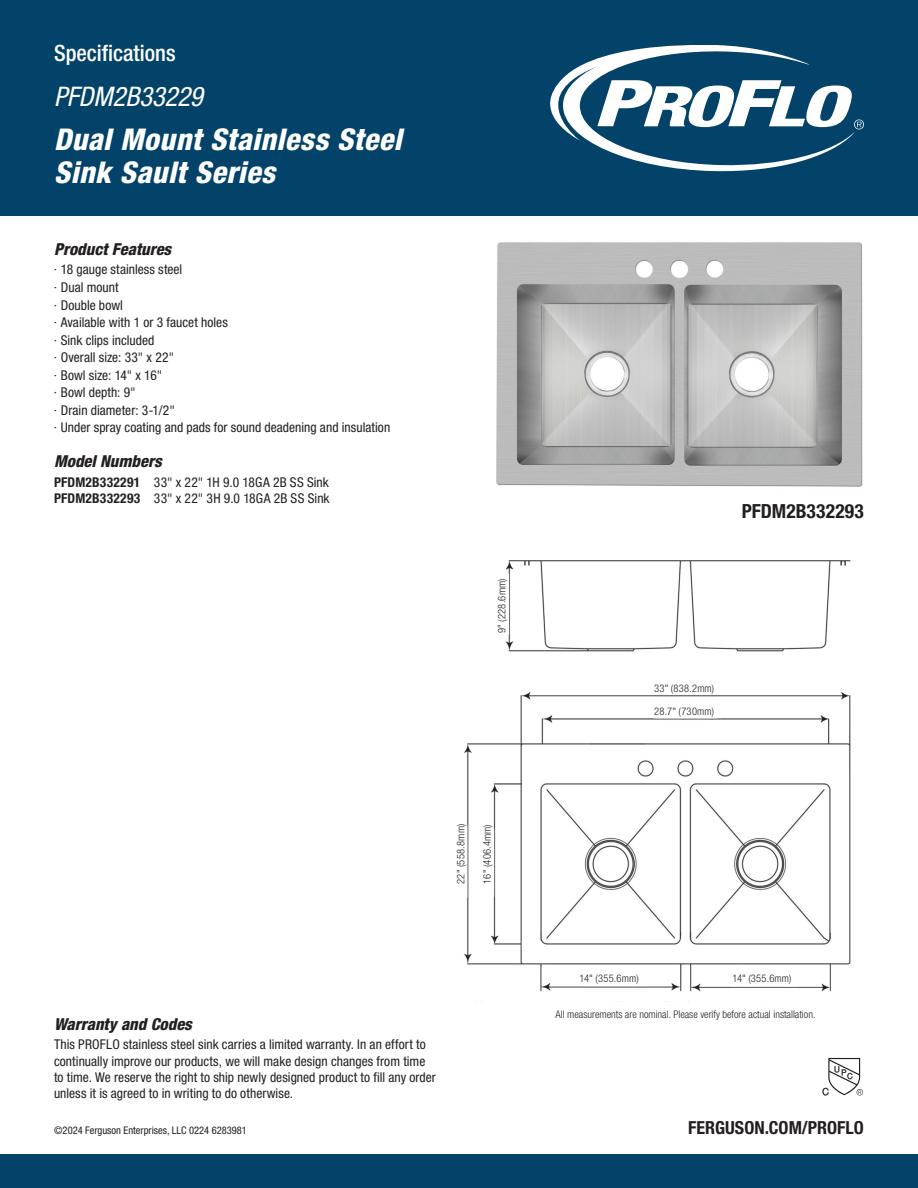
<style>
.page{position:relative;width:918px;height:1188px;background:#fff}
.page>*{position:absolute;margin:0;border:0;box-sizing:border-box;transform-origin:0 0}
.t1{font:italic 800 condensed 30px/33px "Helvetica Neue LT Std";letter-spacing:.015em;color:#fff}
.t2{font:italic condensed 27px "Helvetica Neue LT Std";letter-spacing:-.005em;color:#fff}
.t3{font:500 condensed 22.5px "Helvetica Neue LT Std";color:#fff}
.t4{font:700 condensed 19.5px "Helvetica Neue LT Std";letter-spacing:.005em;color:#231f20}
.t5{font:700 condensed 18px "Helvetica Neue LT Std";color:#231f20}
.t6{font:italic 800 condensed 16.5px "Helvetica Neue LT Std";color:#231f20}
.t7{font:condensed 13.5px/17.5px "Helvetica Neue LT Std";letter-spacing:.005em;color:#231f20}
.t8{font:300 condensed 10.5px "Helvetica Neue LT Std";color:#231f20}
.t9{font:condensed 10.5px "Helvetica Neue LT Std";color:#231f20}
.s1{font-weight:700}
</style>
<div class="page">
<div style="left:0;top:0;width:918px;height:216px;background:#044369"></div>
<div style="left:0;top:1154px;width:918px;height:34px;background:#044369"></div>
<svg style="left:550px;top:45px;width:314px;height:126px"></svg>
<img style="left:496px;top:242px;width:367px;height:245px">
<svg style="left:822px;top:1058px;width:41px;height:38px"></svg>
<img style="left:464px;top:560px;width:387px;height:432px">
<h3 class="t3" style="left:54px;top:40px;width:123px">Specifications</h3>
<h2 class="t2" style="left:54px;top:81px;width:150px">PFDM2B33229</h2>
<h1 class="t1" style="left:54px;top:123px;width:349px">Dual Mount Stainless Steel<br>Sink Sault Series</h1>
<p class="t6" style="left:54px;top:239px;width:119px">Product Features</p>
<p class="t7" style="left:54px;top:261px;width:338px">· 18 gauge stainless steel<br>· Dual mount<br>· Double bowl<br>· Available with 1 or 3 faucet holes<br>· Sink clips included<br>· Overall size: 33" x 22"<br>· Bowl size: 14" x 16"<br>· Bowl depth: 9"<br>· Drain diameter: 3-1/2"<br>· Under spray coating and pads for sound deadening and insulation</p>
<p class="t6" style="left:54px;top:451px;width:109px">Model Numbers</p>
<p class="t7" style="left:54px;top:474px;width:277px;line-height:16.2px"><span class="s1">PFDM2B332291</span> 33" x 22" 1H 9.0 18GA 2B SS Sink<br><span class="s1">PFDM2B332293</span> 33" x 22" 3H 9.0 18GA 2B SS Sink</p>
<p class="t8" style="left:496px;top:633px;width:56px;rotate:-90deg">9" (228.6mm)</p>
<p class="t8" style="left:455px;top:884px;width:62px;rotate:-90deg">22" (558.8mm)</p>
<p class="t8" style="left:481px;top:884px;width:61px;rotate:-90deg">16" (406.4mm)</p>
<p class="t6" style="left:54px;top:1014px;width:139px">Warranty and Codes</p>
<p class="t7" style="left:54px;top:1036px;width:383px;line-height:16.2px">This PROFLO stainless steel sink carries a limited warranty. In an effort to continually improve our products, we will make design changes from time to time. We reserve the right to ship newly designed product to fill any order unless it is agreed to in writing to do otherwise.</p>
<h3 class="t4" style="left:742px;top:499px;width:124px">PFDM2B332293</h3>
<p class="t8" style="left:654px;top:682px;width:62px">33" (838.2mm)</p>
<p class="t8" style="left:654px;top:706px;width:61px">28.7" (730mm)</p>
<p class="t8" style="left:580px;top:973px;width:61px">14" (355.6mm)</p>
<p class="t8" style="left:732px;top:973px;width:61px">14" (355.6mm)</p>
<p class="t8" style="left:556px;top:1008px;width:261px">All measurements are nominal. Please verify before actual installation.</p>
<p class="t9" style="left:54px;top:1124px;width:194px">©2024 Ferguson Enterprises, LLC 0224 6283981</p>
<h3 class="t5" style="left:688px;top:1117px;width:177px">FERGUSON.COM/PROFLO</h3>
</div>
